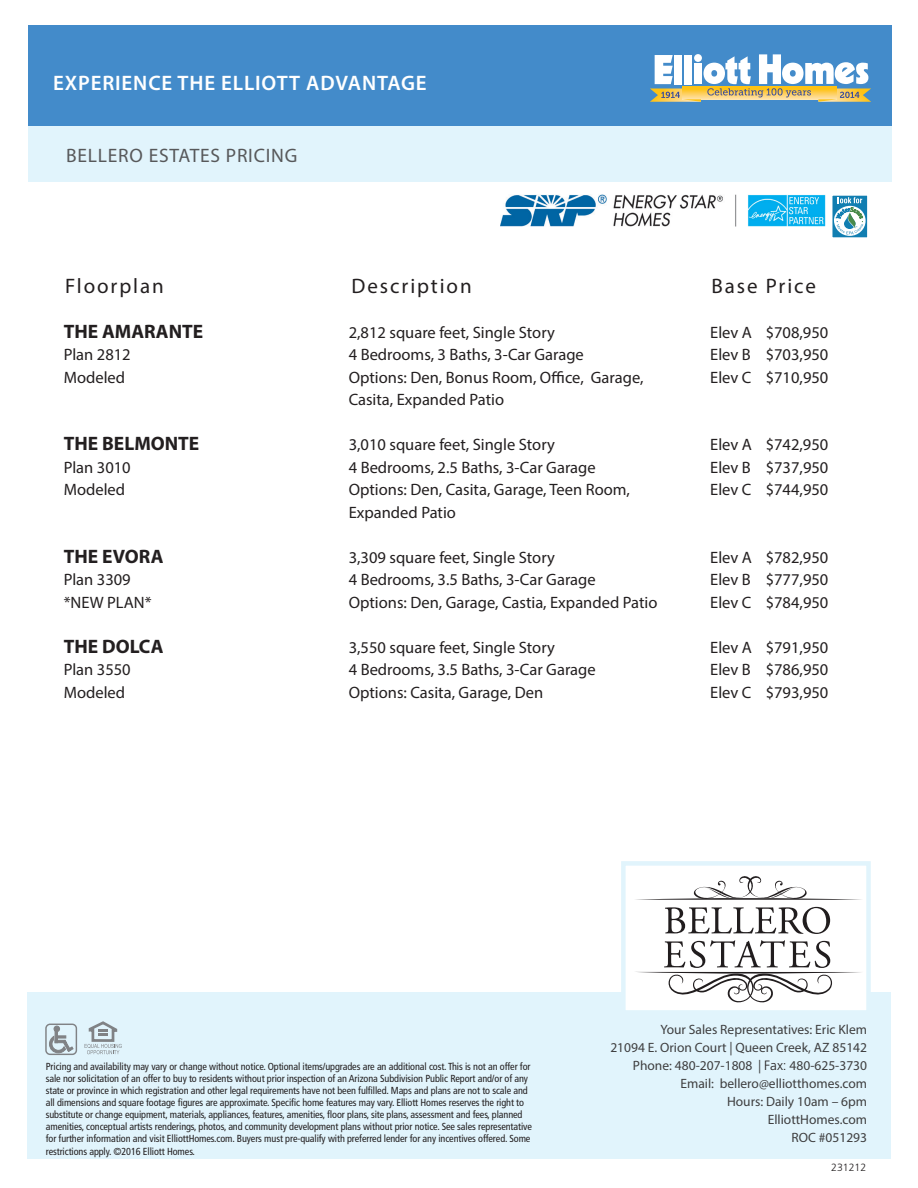
<style>
.page{position:relative;width:918px;height:1188px;background:#fff}
.page>*{position:absolute;margin:0;border:0;box-sizing:border-box;transform-origin:0 0}
.t1{font:600 21px "Myriad Pro";letter-spacing:.04em;color:#fff}
.t2{font:21px "Myriad Pro";letter-spacing:.09em;color:#231f20}
.t3{font:700 19.5px "Myriad Pro";color:#231f20}
.t4{font:19.5px "Myriad Pro";letter-spacing:.04em;color:#57585a}
.t5{font:16.5px "Myriad Pro";color:#231f20}
.t6{font:13.5px/18px "Myriad Pro";color:#3e3e3f;text-align:right}
.t7{font:300 10.5px "Frutiger LT Std";color:#231f20}
.t8{font:condensed 10.2px/12.1px "Frutiger LT Std";letter-spacing:-.01em;color:#231f20}
.s1{font-family:"Frutiger LT Std";font-weight:300;color:#231f20}
</style>
<div class="page">
<div style="left:27px;top:992px;width:864px;height:167px;background:#e1f4fc"></div>
<div style="left:621px;top:861px;width:250px;height:154px;background:#fff;border:4px solid #e1f4fc"></div>
<svg style="left:85px;top:1021px;width:37px;height:33px"></svg>
<div style="left:45px;top:1024px;width:32px;height:31px;border:1px solid #808285;border-radius:4px"></div>
<svg style="left:49px;top:1026px;width:24px;height:27px"></svg>
<div style="left:28px;top:126px;width:864px;height:55px;background:#e1f4fc"></div>
<div style="left:28px;top:26px;width:864px;height:100px;background:#438bca"></div>
<svg style="left:650px;top:54px;width:221px;height:48px"></svg>
<svg style="left:636px;top:876px;width:225px;height:58px"></svg>
<svg style="left:636px;top:940px;width:225px;height:62px"></svg>
<img style="left:500px;top:195px;width:326px;height:32px">
<div style="left:832px;top:195px;width:35px;height:43px;background:#117eb1"></div>
<svg style="left:834px;top:206px;width:32px;height:30px"></svg>
<svg style="left:836px;top:197px;width:27px;height:37px"></svg>
<p class="t1" style="left:53px;top:70px;width:375px">EXPERIENCE THE ELLIOTT ADVANTAGE</p>
<p class="t4" style="left:66px;top:144px;width:233px">BELLERO ESTATES PRICING</p>
<p class="t2" style="left:65px;top:273px;width:100px">Floorplan</p>
<p class="t2" style="left:352px;top:273px;width:122px">Description</p>
<p class="t2" style="left:712px;top:273px;width:106px">Base Price</p>
<p class="t3" style="left:64px;top:318px;width:141px">THE AMARANTE</p>
<p class="t5" style="left:349px;top:322px;width:208px">2,812 square feet, Single Story</p>
<p class="t5" style="left:710px;top:322px;width:120px">Elev A $708,950</p>
<p class="t5" style="left:64px;top:344px;width:69px">Plan 2812</p>
<p class="t5" style="left:349px;top:344px;width:237px">4 Bedrooms, 3 Baths, 3-Car Garage</p>
<p class="t5" style="left:710px;top:344px;width:120px">Elev B $703,950</p>
<p class="t5" style="left:64px;top:367px;width:63px">Modeled</p>
<p class="t5" style="left:349px;top:367px;width:296px">Options: Den, Bonus Room, Office, Garage,</p>
<p class="t5" style="left:710px;top:367px;width:120px">Elev C $710,950</p>
<p class="t5" style="left:349px;top:389px;width:157px">Casita, Expanded Patio</p>
<p class="t3" style="left:64px;top:431px;width:137px">THE BELMONTE</p>
<p class="t5" style="left:349px;top:434px;width:208px">3,010 square feet, Single Story</p>
<p class="t5" style="left:710px;top:434px;width:120px">Elev A $742,950</p>
<p class="t5" style="left:64px;top:457px;width:69px">Plan 3010</p>
<p class="t5" style="left:349px;top:457px;width:249px">4 Bedrooms, 2.5 Baths, 3-Car Garage</p>
<p class="t5" style="left:710px;top:457px;width:120px">Elev B $737,950</p>
<p class="t5" style="left:64px;top:479px;width:63px">Modeled</p>
<p class="t5" style="left:349px;top:479px;width:283px">Options: Den, Casita, Garage, Teen Room,</p>
<p class="t5" style="left:710px;top:479px;width:120px">Elev C $744,950</p>
<p class="t5" style="left:349px;top:502px;width:109px">Expanded Patio</p>
<p class="t3" style="left:64px;top:543px;width:101px">THE EVORA</p>
<p class="t5" style="left:349px;top:547px;width:208px">3,309 square feet, Single Story</p>
<p class="t5" style="left:710px;top:547px;width:120px">Elev A $782,950</p>
<p class="t5" style="left:64px;top:569px;width:69px">Plan 3309</p>
<p class="t5" style="left:349px;top:569px;width:249px">4 Bedrooms, 3.5 Baths, 3-Car Garage</p>
<p class="t5" style="left:710px;top:569px;width:120px">Elev B $777,950</p>
<p class="t5" style="left:64px;top:592px;width:89px">*NEW PLAN*</p>
<p class="t5" style="left:349px;top:592px;width:310px">Options: Den, Garage, Castia, Expanded Patio</p>
<p class="t5" style="left:710px;top:592px;width:120px">Elev C $784,950</p>
<p class="t3" style="left:64px;top:633px;width:101px">THE DOLCA</p>
<p class="t5" style="left:349px;top:637px;width:208px">3,550 square feet, Single Story</p>
<p class="t5" style="left:710px;top:637px;width:120px">Elev A $791,950</p>
<p class="t5" style="left:64px;top:659px;width:69px">Plan 3550</p>
<p class="t5" style="left:349px;top:659px;width:249px">4 Bedrooms, 3.5 Baths, 3-Car Garage</p>
<p class="t5" style="left:710px;top:659px;width:120px">Elev B $786,950</p>
<p class="t5" style="left:64px;top:682px;width:63px">Modeled</p>
<p class="t5" style="left:349px;top:682px;width:196px">Options: Casita, Garage, Den</p>
<p class="t5" style="left:710px;top:682px;width:120px">Elev C $793,950</p>
<p class="t8" style="left:46px;top:1061px;width:488px">Pricing and availability may vary or change without notice. Optional items/upgrades are an additional cost. This is not an offer for sale nor solicitation of an offer to buy to residents without prior inspection of an Arizona Subdivision Public Report and/or of any state or province in which registration and other legal requirements have not been fulfilled. Maps and plans are not to scale and all dimensions and square footage figures are approximate. Specific home features may vary. Elliott Homes reserves the right to substitute or change equipment, materials, appliances, features, amenities, floor plans, site plans, assessment and fees, planned amenities, conceptual artists renderings, photos, and community development plans without prior notice. See sales representative for further information and visit ElliottHomes.com. Buyers must pre-qualify with preferred lender for any incentives offered. Some restrictions apply. ©2016 Elliott Homes.</p>
<p class="t6" style="left:610px;top:1020px;width:258px">Your Sales Representatives: Eric Klem<br>21094 E. Orion Court | Queen Creek, AZ 85142<br>Phone: 480-207-1808 | <span class="s1">Fax:</span> 480-625-3730<br>Email: bellero@elliotthomes.com<br>Hours: Daily 10am – 6pm<br>ElliottHomes.com<br>ROC #051293</p>
<p class="t7" style="left:831px;top:1162px;width:37px">231212</p>
</div>
